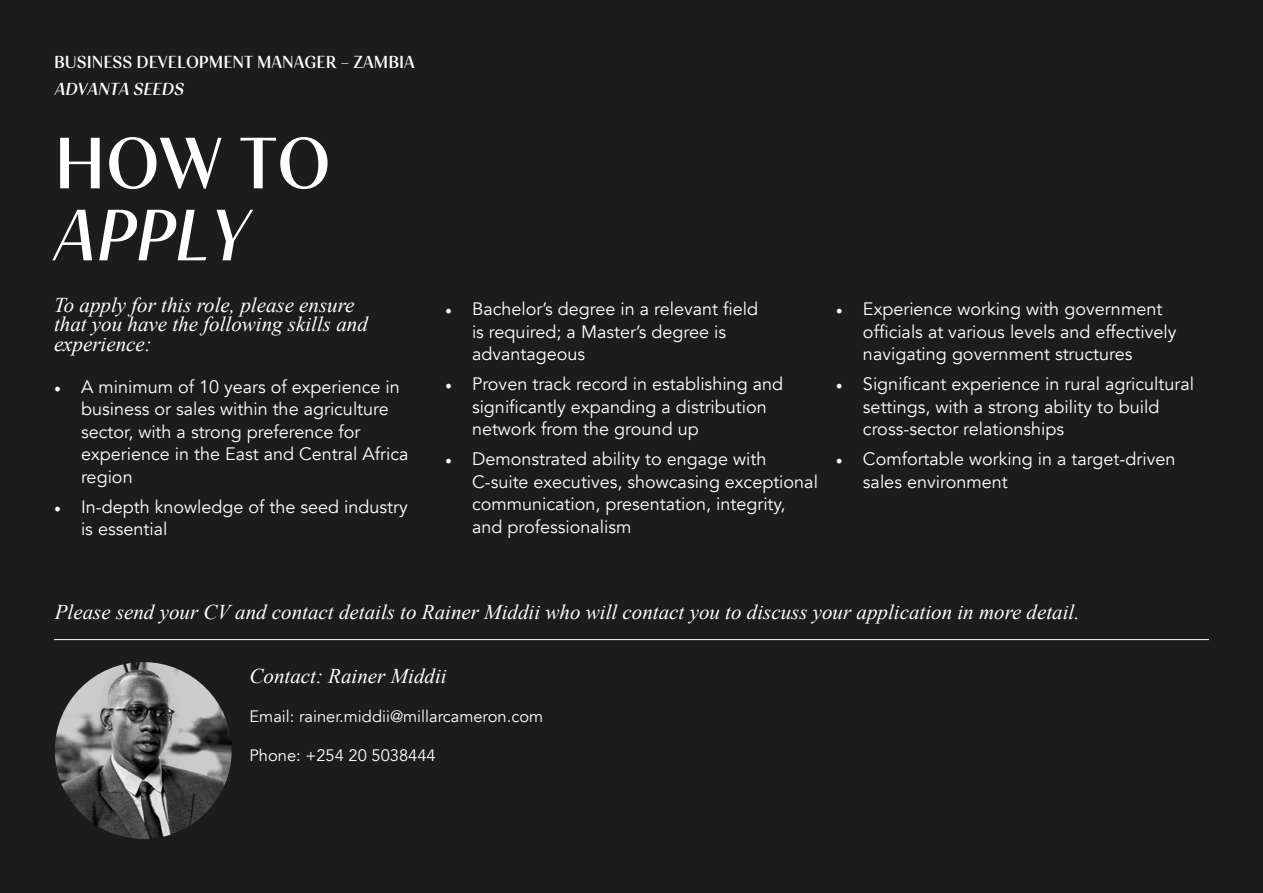
<style>
.page{position:relative;width:1263px;height:893px;background:#fff}
.page>*{position:absolute;margin:0;border:0;box-sizing:border-box;transform-origin:0 0}
.t1{font:75px "Senlot Nor Dem";color:#fff}
.t2{font:75px "Senlot Nor Dem It";color:#fff}
.t3{font:italic 21px/19.5px "Times New Roman";color:#fff}
.t4{font:18px/22.5px "Avenir";color:#fff}
.t5{font:18px "Senlot Nor Dem";color:#fff}
.t6{font:italic 18px "Senlot Nor Dem";color:#fff}
.t7{font:16.5px "Avenir";color:#fff}
.s1{font-family:"Minion Pro"}
</style>
<div class="page">
<div style="left:1px;top:0;width:1262px;height:893px;background:#1c1c1c"></div>
<hr style="left:54px;top:639px;width:1155px;height:1px;background:#fff">
<img style="left:55px;top:662px;width:177px;height:177px;border-radius:88px">
<p class="t5" style="left:54px;top:52px;width:362px">BUSINESS DEVELOPMENT MANAGER - ZAMBIA</p>
<p class="t6" style="left:54px;top:79px;width:135px">ADVANTA SEEDS</p>
<h1 class="t1" style="left:54px;top:119px;width:278px">HOW TO</h1>
<h1 class="t2" style="left:54px;top:191px;width:196px">APPLY</h1>
<p class="t3" style="left:54px;top:294px;width:315px">To apply for this role, please ensure that you have the following skills and experience:</p>
<p class="t4" style="left:81px;top:375px;width:329px;text-indent:-27px"><span class="s1">•</span> A minimum of 10 years of experience in business or sales within the agriculture sector, with a strong preference for experience in the East and Central Africa region</p>
<p class="t4" style="left:81px;top:495px;width:328px;text-indent:-27px"><span class="s1">•</span> In-depth knowledge of the seed industry is essential</p>
<p class="t4" style="left:472px;top:298px;width:288px;text-indent:-27px"><span class="s1">•</span> Bachelor’s degree in a relevant field is required; a Master’s degree is advantageous</p>
<p class="t4" style="left:472px;top:373px;width:312px;text-indent:-27px"><span class="s1">•</span> Proven track record in establishing and significantly expanding a distribution network from the ground up</p>
<p class="t4" style="left:472px;top:448px;width:347px;text-indent:-27px"><span class="s1">•</span> Demonstrated ability to engage with C-suite executives, showcasing exceptional communication, presentation, integrity, and professionalism</p>
<p class="t4" style="left:863px;top:298px;width:315px;text-indent:-27px"><span class="s1">•</span> Experience working with government officials at various levels and effectively navigating government structures</p>
<p class="t4" style="left:863px;top:373px;width:333px;text-indent:-27px"><span class="s1">•</span> Significant experience in rural agricultural settings, with a strong ability to build cross-sector relationships</p>
<p class="t4" style="left:863px;top:448px;width:314px;text-indent:-27px"><span class="s1">•</span> Comfortable working in a target-driven sales environment</p>
<p class="t3" style="left:55px;top:601px;width:1026px">Please send your CV and contact details to Rainer Middii who will contact you to discuss your application in more detail.</p>
<p class="t3" style="left:249px;top:665px;width:199px">Contact: Rainer Middii</p>
<p class="t7" style="left:249px;top:706px;width:295px">Email: rainer.middii@millarcameron.com</p>
<p class="t7" style="left:249px;top:745px;width:188px">Phone: +254 20 5038444</p>
</div>
